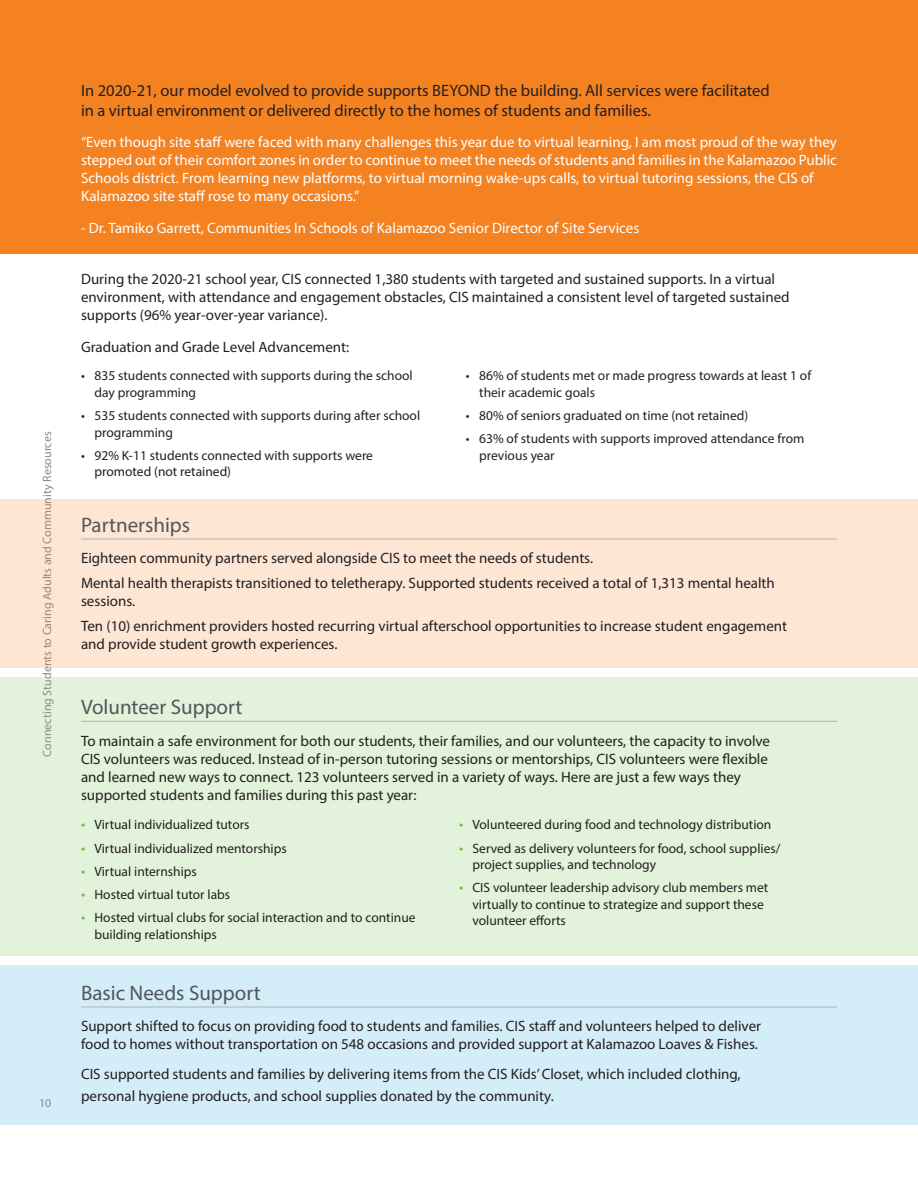
<style>
.page{position:relative;width:918px;height:1188px;background:#fff}
.page>*{position:absolute;margin:0;border:0;box-sizing:border-box;transform-origin:0 0}
.Body_section_header{font:21px "Myriad Pro";color:#54565b}
.t1{font:16.5px/19.5px "Myriad Pro";color:#231f20}
.t2{font:15px/18px "Myriad Pro";color:#231f20}
.t3{font:15px/18px "Myriad Pro";color:#fff}
.t4{font:13.5px/16.5px "Myriad Pro";color:#231f20}
.t5{font:12px "Myriad Pro";color:#888a8d}
.s1{font-size:15px;color:#72bf44}
</style>
<div class="page">
<div style="left:0;top:0;width:918px;height:254px;background:#f58220"></div>
<div style="left:0;top:965px;width:918px;height:159px;background:#d4eef9"></div>
<div style="left:0;top:677px;width:918px;height:279px;background:#e3f2da"></div>
<div style="left:0;top:500px;width:918px;height:168px;background:#fde6d3"></div>
<hr style="left:81px;top:539px;width:756px;height:1px;background:#b3b2b3">
<hr style="left:81px;top:721px;width:756px;height:1px;background:#b3b2b3">
<hr style="left:81px;top:1007px;width:756px;height:1px;background:#b3b2b3">
<p class="t5" style="left:40px;top:757px;width:327px;rotate:-90deg">Connecting Students to Caring Adults and Community Resources</p>
<p class="t5" style="left:39px;top:1096px;width:14px">10</p>
<p class="t1" style="left:81px;top:81px;width:690px">In 2020-21, our model evolved to provide supports BEYOND the building. All services were facilitated in a virtual environment or delivered directly to the homes of students and families.</p>
<p class="t3" style="left:81px;top:133px;width:758px">“Even though site staff were faced with many challenges this year due to virtual learning, I am most proud of the way they stepped out of their comfort zones in order to continue to meet the needs of students and families in the Kalamazoo Public Schools district. From learning new platforms, to virtual morning wake-ups calls, to virtual tutoring sessions, the CIS of Kalamazoo site staff rose to many occasions.”</p>
<p class="t3" style="left:81px;top:218px;width:560px">- Dr. Tamiko Garrett, Communities In Schools of Kalamazoo Senior Director of Site Services</p>
<p class="t2" style="left:81px;top:270px;width:710px">During the 2020-21 school year, CIS connected 1,380 students with targeted and sustained supports. In a virtual environment, with attendance and engagement obstacles, CIS maintained a consistent level of targeted sustained supports (96% year-over-year variance).</p>
<p class="t2" style="left:81px;top:338px;width:270px">Graduation and Grade Level Advancement:</p>
<p class="t4" style="left:94px;top:367px;width:320px;text-indent:-14px">• 835 students connected with supports during the school day programming</p>
<p class="t4" style="left:94px;top:407px;width:327px;text-indent:-14px">• 535 students connected with supports during after school programming</p>
<p class="t4" style="left:94px;top:447px;width:280px;text-indent:-14px">• 92% K-11 students connected with supports were promoted (not retained)</p>
<p class="t4" style="left:479px;top:367px;width:334px;text-indent:-14px">• 86% of students met or made progress towards at least 1 of their academic goals</p>
<p class="t4" style="left:466px;top:407px;width:284px">• 80% of seniors graduated on time (not retained)</p>
<p class="t4" style="left:479px;top:430px;width:327px;text-indent:-14px">• 63% of students with supports improved attendance from previous year</p>
<p class="Body_section_header" style="left:81px;top:512px;width:111px">Partnerships</p>
<p class="t2" style="left:81px;top:549px;width:514px">Eighteen community partners served alongside CIS to meet the needs of students.</p>
<p class="t2" style="left:81px;top:574px;width:695px">Mental health therapists transitioned to teletherapy. Supported students received a total of 1,313 mental health sessions.</p>
<p class="t2" style="left:81px;top:617px;width:708px">Ten (10) enrichment providers hosted recurring virtual afterschool opportunities to increase student engagement and provide student growth experiences.</p>
<p class="Body_section_header" style="left:81px;top:694px;width:163px">Volunteer Support</p>
<p class="t2" style="left:81px;top:731px;width:691px">To maintain a safe environment for both our students, their families, and our volunteers, the capacity to involve CIS volunteers was reduced. Instead of in-person tutoring sessions or mentorships, CIS volunteers were flexible and learned new ways to connect. 123 volunteers served in a variety of ways. Here are just a few ways they supported students and families during this past year:</p>
<p class="t4" style="left:81px;top:816px;width:170px"><span class="s1">•</span> Virtual individualized tutors</p>
<p class="t4" style="left:81px;top:840px;width:207px"><span class="s1">•</span> Virtual individualized mentorships</p>
<p class="t4" style="left:81px;top:863px;width:117px"><span class="s1">•</span> Virtual internships</p>
<p class="t4" style="left:81px;top:886px;width:151px"><span class="s1">•</span> Hosted virtual tutor labs</p>
<p class="t4" style="left:94px;top:909px;width:323px;text-indent:-14px"><span class="s1">•</span> Hosted virtual clubs for social interaction and to continue building relationships</p>
<p class="t4" style="left:459px;top:816px;width:314px"><span class="s1">•</span> Volunteered during food and technology distribution</p>
<p class="t4" style="left:472px;top:840px;width:309px;text-indent:-14px"><span class="s1">•</span> Served as delivery volunteers for food, school supplies/ project supplies, and technology</p>
<p class="t4" style="left:472px;top:879px;width:297px;text-indent:-14px"><span class="s1">•</span> CIS volunteer leadership advisory club members met virtually to continue to strategize and support these volunteer efforts</p>
<p class="Body_section_header" style="left:81px;top:980px;width:181px">Basic Needs Support</p>
<p class="t2" style="left:81px;top:1017px;width:682px">Support shifted to focus on providing food to students and families. CIS staff and volunteers helped to deliver food to homes without transportation on 548 occasions and provided support at Kalamazoo Loaves &amp; Fishes.</p>
<p class="t2" style="left:81px;top:1062px;width:661px;line-height:22.5px">CIS supported students and families by delivering items from the CIS Kids’ Closet, which included clothing, personal hygiene products, and school supplies donated by the community.</p>
</div>
